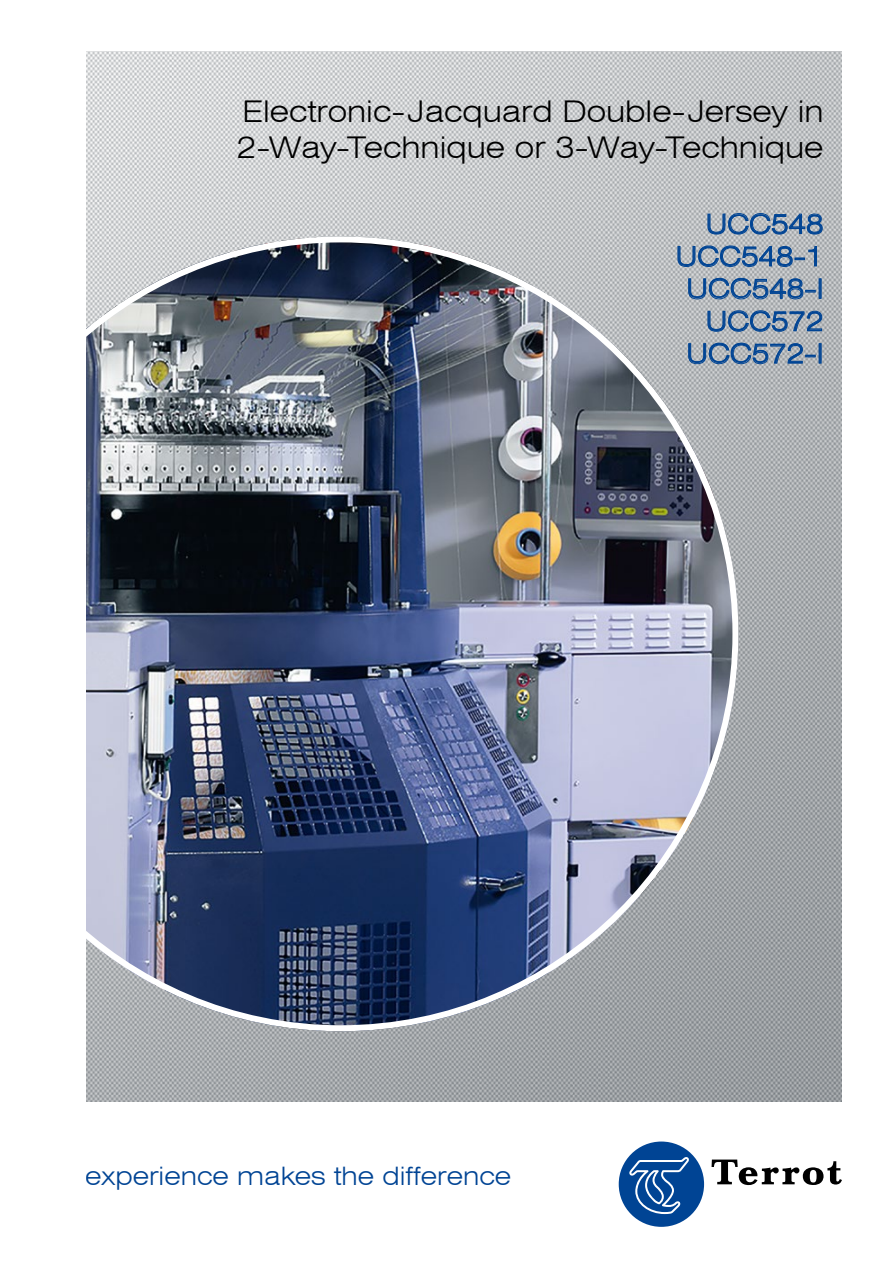
<style>
.page{position:relative;width:893px;height:1263px;background:#fff}
.page>*{position:absolute;margin:0;border:0;box-sizing:border-box;transform-origin:0 0}
.t1{font:300 expanded 30px/36px "Swiss 721 BT";color:#000}
.t2{font:300 expanded 27px/32.4px "Swiss 721 BT";color:#004494;text-align:right}
.t3{font:300 expanded 25.5px "Swiss 721 BT";color:#004494}
</style>
<div class="page">
<img style="left:86px;top:51px;width:756px;height:1050px">
<svg style="left:707px;top:213px;width:116px;height:22px;background:#8a9eb4"></svg>
<svg style="left:738px;top:245px;width:79px;height:22px;background:#8b9eb3"></svg>
<svg style="left:738px;top:278px;width:77px;height:21px;background:#889bb1"></svg>
<div style="left:819px;top:279px;width:2px;height:20px;border:1px solid #004494"></div>
<svg style="left:738px;top:310px;width:84px;height:22px;background:#889bb0"></svg>
<svg style="left:738px;top:343px;width:77px;height:21px;background:#8a9cb0"></svg>
<div style="left:819px;top:343px;width:2px;height:20px;border:1px solid #004494"></div>
<svg style="left:711px;top:1159px;width:131px;height:26px"></svg>
<svg style="left:619px;top:1141px;width:85px;height:86px"></svg>
<img style="left:86px;top:236px;width:652px;height:795px">
<p class="t1" style="left:237px;top:93px;width:588px">Electronic-Jacquard Double-Jersey in<br>2-Way-Technique or 3-Way-Technique</p>
<p class="t2" style="left:676px;top:208px;width:149px">UCC548<br>UCC548-1<br>UCC548-I<br>UCC572<br>UCC572-I</p>
<p class="t3" style="left:85px;top:1161px;width:428px">experience makes the difference</p>
</div>
